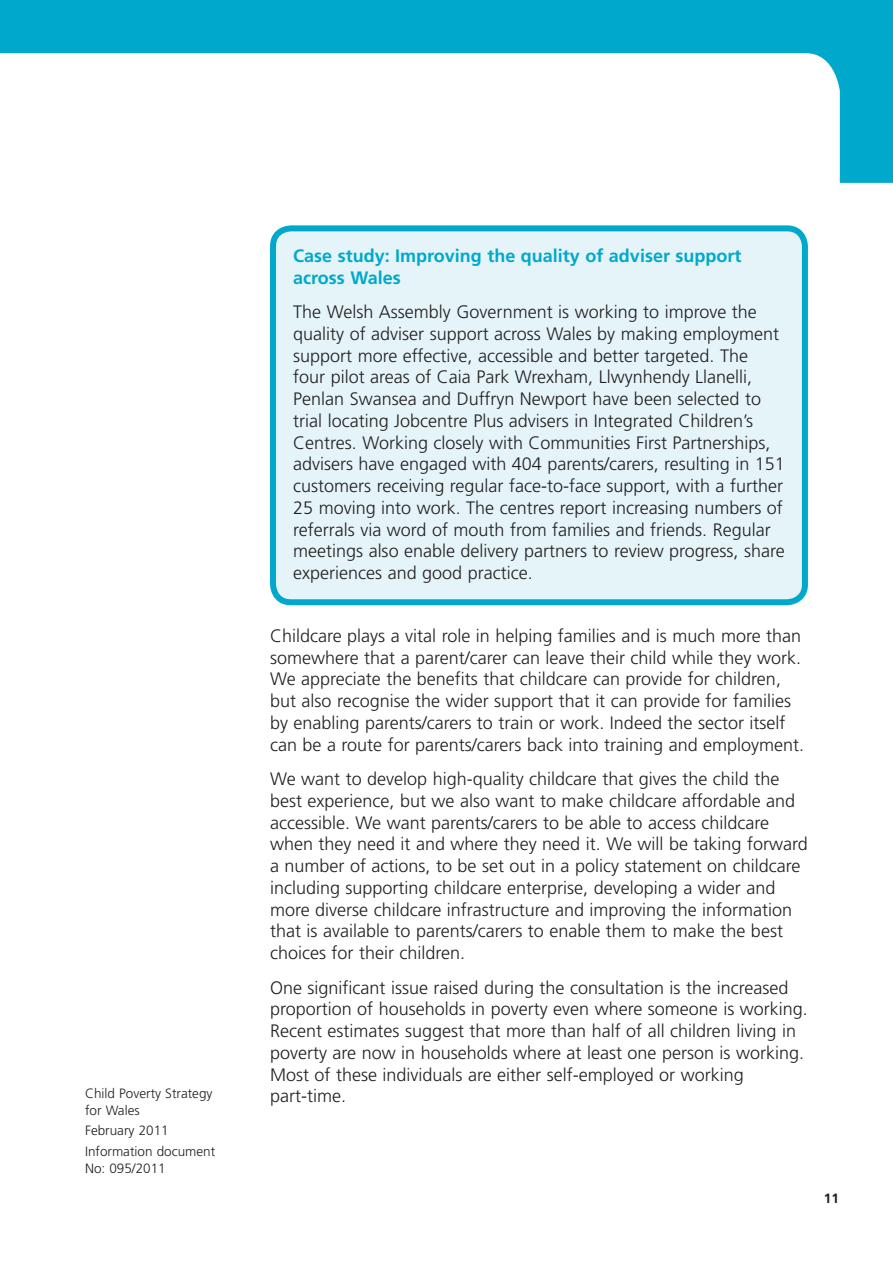
<style>
.page{position:relative;width:893px;height:1263px;background:#fff}
.page>*{position:absolute;margin:0;border:0;box-sizing:border-box;transform-origin:0 0}
.t1{font:300 18px/21.8px "Frutiger LT";color:#231f20}
.t2{font:700 18px/21.8px "Frutiger LT";color:#00a9cc}
.t3{font:300 13.5px/16.5px "Frutiger LT";color:#231f20}
.t4{font:700 13.5px "Frutiger LT";color:#231f20}
</style>
<div class="page">
<svg style="left:0;top:0;width:893px;height:183px"></svg>
<div style="left:273px;top:228px;width:532px;height:374px;background:#e4f4f8;border-radius:18px"></div>
<div style="left:270px;top:225px;width:538px;height:380px;border:6px solid #00a9cc;border-radius:18px"></div>
<p class="t3" style="left:85px;top:1085px;width:129px">Child Poverty Strategy for Wales</p>
<p class="t3" style="left:85px;top:1120px;width:132px;line-height:20.7px">February 2011<br>Information document</p>
<p class="t3" style="left:85px;top:1160px;width:82px">No: 095/2011</p>
<p class="t2" style="left:293px;top:245px;width:450px">Case study: Improving the quality of adviser support across Wales</p>
<p class="t1" style="left:293px;top:301px;width:493px">The Welsh Assembly Government is working to improve the quality of adviser support across Wales by making employment support more effective, accessible and better targeted. The<br>four pilot areas of Caia Park Wrexham, Llwynhendy Llanelli, Penlan Swansea and Duffryn Newport have been selected to trial locating Jobcentre Plus advisers in Integrated Children’s Centres. Working closely with Communities First Partnerships, advisers have engaged with 404 parents/carers, resulting in 151 customers receiving regular face-to-face support, with a further 25 moving into work. The centres report increasing numbers of referrals via word of mouth from families and friends. Regular meetings also enable delivery partners to review progress, share experiences and good practice.</p>
<p class="t1" style="left:270px;top:625px;width:536px">Childcare plays a vital role in helping families and is much more than somewhere that a parent/carer can leave their child while they work.<br>We appreciate the benefits that childcare can provide for children, but also recognise the wider support that it can provide for families by enabling parents/carers to train or work. Indeed the sector itself can be a route for parents/carers back into training and employment.</p>
<p class="t1" style="left:270px;top:768px;width:539px">We want to develop high-quality childcare that gives the child the best experience, but we also want to make childcare affordable and accessible. We want parents/carers to be able to access childcare when they need it and where they need it. We will be taking forward a number of actions, to be set out in a policy statement on childcare including supporting childcare enterprise, developing a wider and more diverse childcare infrastructure and improving the information that is available to parents/carers to enable them to make the best choices for their children.</p>
<p class="t1" style="left:270px;top:977px;width:539px">One significant issue raised during the consultation is the increased proportion of households in poverty even where someone is working.<br>Recent estimates suggest that more than half of all children living in poverty are now in households where at least one person is working.<br>Most of these individuals are either self-employed or working part-time.</p>
<p class="t4" style="left:824px;top:1190px;width:17px">11</p>
</div>
